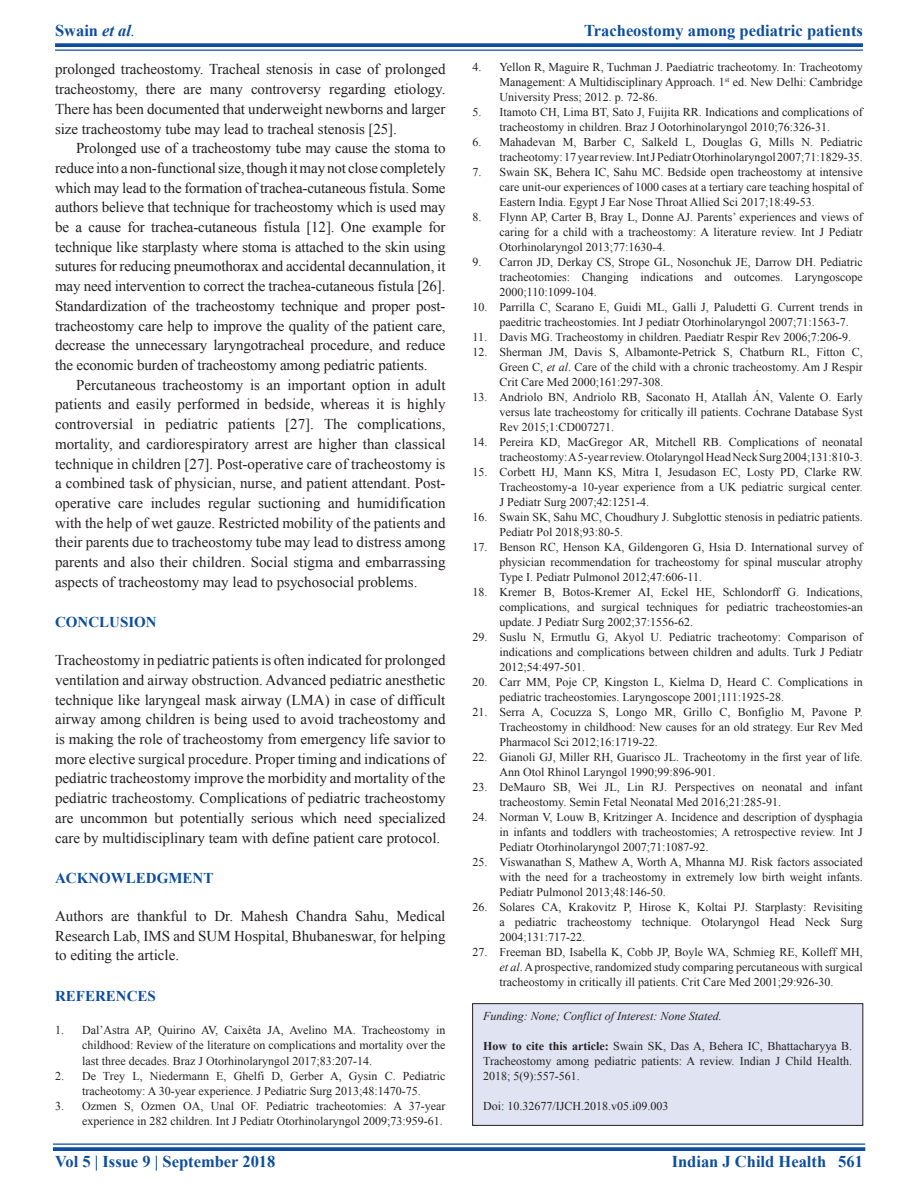
<style>
.page{position:relative;width:918px;height:1188px;background:#fff}
.page>*{position:absolute;margin:0;border:0;box-sizing:border-box;transform-origin:0 0}
.t1{font:700 16.5px "Times New Roman";color:#0d4da1}
.TX{font:15px/19.6px "Times New Roman";letter-spacing:-.005em;color:#231f20;text-align:justify}
.TXFL{font:15px/19.6px "Times New Roman";color:#231f20;text-align:justify}
.t2{font:700 15px "Times New Roman";color:#0d4da1}
.REF{font:12px/15px "Times New Roman";color:#231f20;text-align:justify}
.SRC{font:12px/15px "Times New Roman";color:#231f20;text-align:justify}
.SRC-2{font:italic 12px "Times New Roman";color:#231f20}
.s1{font-style:italic}
.s2{font-weight:400;font-style:italic}
.s3{font-weight:700}
</style>
<div class="page">
<hr style="left:53px;top:1143px;width:812px;height:2px;background:#0d4da1">
<svg style="left:53px;top:1147px;width:812px;height:4px;background:#1b57a6"></svg>
<svg style="left:55px;top:43px;width:808px;height:4px;background:#1e59a7"></svg>
<hr style="left:55px;top:50px;width:808px;height:1px;background:#0d4da1">
<div style="left:473px;top:1004px;width:390px;height:121px;background:#e0e4f2"></div>
<h1 class="t1" style="left:55px;top:19px;width:82px">Swain <span class="s1">et al</span><span class="s2">.</span></h1>
<h1 class="t1" style="left:584px;top:19px;width:280px">Tracheostomy among pediatric patients</h1>
<p class="TX" style="left:55px;top:59px;width:392px">prolonged tracheostomy. Tracheal stenosis in case of prolonged tracheostomy, there are many controversy regarding etiology.<br>There has been documented that underweight newborns and larger size tracheostomy tube may lead to tracheal stenosis [25].</p>
<p class="TX" style="left:55px;top:138px;width:392px;text-indent:21px">Prolonged use of a tracheostomy tube may cause the stoma to reduce into a non-functional size, though it may not close completely which may lead to the formation of trachea-cutaneous fistula. Some authors believe that technique for tracheostomy which is used may be a cause for trachea-cutaneous fistula [12]. One example for technique like starplasty where stoma is attached to the skin using sutures for reducing pneumothorax and accidental decannulation, it may need intervention to correct the trachea-cutaneous fistula [26].<br>Standardization of the tracheostomy technique and proper post&shy;tracheostomy care help to improve the quality of the patient care, decrease the unnecessary laryngotracheal procedure, and reduce the economic burden of tracheostomy among pediatric patients.</p>
<p class="TX" style="left:55px;top:375px;width:392px;text-indent:21px">Percutaneous tracheostomy is an important option in adult patients and easily performed in bedside, whereas it is highly controversial in pediatric patients [27]. The complications, mortality, and cardiorespiratory arrest are higher than classical technique in children [27]. Post-operative care of tracheostomy is a combined task of physician, nurse, and patient attendant. Post&shy;operative care includes regular suctioning and humidification with the help of wet gauze. Restricted mobility of the patients and their parents due to tracheostomy tube may lead to distress among parents and also their children. Social stigma and embarrassing aspects of tracheostomy may lead to psychosocial problems.</p>
<h1 class="t2" style="left:55px;top:612px;width:103px">CONCLUSION</h1>
<p class="TXFL" style="left:55px;top:650px;width:392px">Tracheostomy in pediatric patients is often indicated for prolonged ventilation and airway obstruction. Advanced pediatric anesthetic technique like laryngeal mask airway (LMA) in case of difficult airway among children is being used to avoid tracheostomy and is making the role of tracheostomy from emergency life savior to more elective surgical procedure. Proper timing and indications of pediatric tracheostomy improve the morbidity and mortality of the pediatric tracheostomy. Complications of pediatric tracheostomy are uncommon but potentially serious which need specialized care by multidisciplinary team with define patient care protocol.</p>
<h1 class="t2" style="left:55px;top:868px;width:160px">ACKNOWLEDGMENT</h1>
<p class="TXFL" style="left:55px;top:906px;width:392px">Authors are thankful to Dr. Mahesh Chandra Sahu, Medical Research Lab, IMS and SUM Hospital, Bhubaneswar, for helping to editing the article.</p>
<h1 class="t2" style="left:55px;top:986px;width:102px">REFERENCES</h1>
<p class="REF" style="left:82px;top:1022px;width:365px;text-indent:-27px">1. Dal’Astra AP, Quirino AV, Caixêta JA, Avelino MA. Tracheostomy in childhood: Review of the literature on complications and mortality over the last three decades. Braz J Otorhinolaryngol 2017;83:207-14.</p>
<p class="REF" style="left:55px;top:1068px;width:392px;text-align:center">2. De Trey L, Niedermann E, Ghelfi D, Gerber A, Gysin C. Pediatric tracheotomy: A 30-year experience. J Pediatric Surg 2013;48:1470-75.</p>
<p class="REF" style="left:55px;top:1099px;width:392px;text-align:right">3. Ozmen S, Ozmen OA, Unal OF. Pediatric tracheotomies: A 37-year experience in 282 children. Int J Pediatr Otorhinolaryngol 2009;73:959-61.</p>
<p class="REF" style="left:500px;top:59px;width:365px;text-indent:-27px">4. Yellon R, Maguire R, Tuchman J. Paediatric tracheotomy. In: Tracheotomy Management: A Multidisciplinary Approach. 1<sup>st</sup> ed. New Delhi: Cambridge University Press; 2012. p. 72-86.</p>
<p class="REF" style="left:472px;top:104px;width:392px;text-align:center">5. Itamoto CH, Lima BT, Sato J, Fuijita RR. Indications and complications of tracheostomy in children. Braz J Ootorhinolaryngol 2010;76:326-31.</p>
<p class="REF" style="left:472px;top:134px;width:392px;text-align:right">6. Mahadevan M, Barber C, Salkeld L, Douglas G, Mills N. Pediatric tracheotomy: 17year review. Int J Pediatr Otorhinolaryngol 2007;71:1829-35.</p>
<p class="REF" style="left:500px;top:164px;width:365px;text-indent:-27px">7. Swain SK, Behera IC, Sahu MC. Bedside open tracheostomy at intensive care unit-our experiences of 1000 cases at a tertiary care teaching hospital of Eastern India. Egypt J Ear Nose Throat Allied Sci 2017;18:49-53.</p>
<p class="REF" style="left:500px;top:209px;width:365px;text-indent:-27px">8. Flynn AP, Carter B, Bray L, Donne AJ. Parents’ experiences and views of caring for a child with a tracheostomy: A literature review. Int J Pediatr Otorhinolaryngol 2013;77:1630-4.</p>
<p class="REF" style="left:500px;top:254px;width:365px;text-indent:-27px">9. Carron JD, Derkay CS, Strope GL, Nosonchuk JE, Darrow DH. Pediatric tracheotomies: Changing indications and outcomes. Laryngoscope 2000;110:1099-104.</p>
<p class="REF" style="left:500px;top:299px;width:365px;text-indent:-27px">10. Parrilla C, Scarano E, Guidi ML, Galli J, Paludetti G. Current trends in paeditric tracheostomies. Int J pediatr Otorhinolaryngol 2007;71:1563-7.</p>
<p class="REF" style="left:472px;top:329px;width:380px">11. Davis MG. Tracheostomy in children. Paediatr Respir Rev 2006;7:206-9.</p>
<p class="REF" style="left:500px;top:344px;width:365px;text-indent:-27px">12. Sherman JM, Davis S, Albamonte-Petrick S, Chatburn RL, Fitton C, Green C, <span class="s1">et al</span>. Care of the child with a chronic tracheostomy. Am J Respir Crit Care Med 2000;161:297-308.</p>
<p class="REF" style="left:500px;top:389px;width:365px;text-indent:-27px">13. Andriolo BN, Andriolo RB, Saconato H, Atallah ÁN, Valente O. Early versus late tracheostomy for critically ill patients. Cochrane Database Syst Rev 2015;1:CD007271.</p>
<p class="REF" style="left:472px;top:434px;width:392px;text-align:right">14. Pereira KD, MacGregor AR, Mitchell RB. Complications of neonatal tracheostomy: A5-year review. Otolaryngol Head Neck Surg 2004;131:810-3.</p>
<p class="REF" style="left:500px;top:464px;width:365px;text-indent:-27px">15. Corbett HJ, Mann KS, Mitra I, Jesudason EC, Losty PD, Clarke RW.<br>Tracheostomy-a 10-year experience from a UK pediatric surgical center.<br>J Pediatr Surg 2007;42:1251-4.</p>
<p class="REF" style="left:500px;top:509px;width:365px;text-indent:-27px">16. Swain SK, Sahu MC, Choudhury J. Subglottic stenosis in pediatric patients.<br>Pediatr Pol 2018;93:80-5.</p>
<p class="REF" style="left:500px;top:539px;width:365px;text-indent:-27px">17. Benson RC, Henson KA, Gildengoren G, Hsia D. International survey of physician recommendation for tracheostomy for spinal muscular atrophy Type I. Pediatr Pulmonol 2012;47:606-11.</p>
<p class="REF" style="left:500px;top:584px;width:365px;text-indent:-27px">18. Kremer B, Botos-Kremer AI, Eckel HE, Schlondorff G. Indications, complications, and surgical techniques for pediatric tracheostomies-an update. J Pediatr Surg 2002;37:1556-62.</p>
<p class="REF" style="left:500px;top:629px;width:365px;text-indent:-27px">29. Suslu N, Ermutlu G, Akyol U. Pediatric tracheotomy: Comparison of indications and complications between children and adults. Turk J Pediatr 2012;54:497-501.</p>
<p class="REF" style="left:500px;top:674px;width:365px;text-indent:-27px">20. Carr MM, Poje CP, Kingston L, Kielma D, Heard C. Complications in pediatric tracheostomies. Laryngoscope 2001;111:1925-28.</p>
<p class="REF" style="left:500px;top:704px;width:365px;text-indent:-27px">21. Serra A, Cocuzza S, Longo MR, Grillo C, Bonfiglio M, Pavone P.<br>Tracheostomy in childhood: New causes for an old strategy. Eur Rev Med Pharmacol Sci 2012;16:1719-22.</p>
<p class="REF" style="left:500px;top:749px;width:365px;text-indent:-27px">22. Gianoli GJ, Miller RH, Guarisco JL. Tracheotomy in the first year of life.<br>Ann Otol Rhinol Laryngol 1990;99:896-901.</p>
<p class="REF" style="left:500px;top:779px;width:365px;text-indent:-27px">23. DeMauro SB, Wei JL, Lin RJ. Perspectives on neonatal and infant tracheostomy. Semin Fetal Neonatal Med 2016;21:285-91.</p>
<p class="REF" style="left:500px;top:809px;width:365px;text-indent:-27px">24. Norman V, Louw B, Kritzinger A. Incidence and description of dysphagia in infants and toddlers with tracheostomies; A retrospective review. Int J Pediatr Otorhinolaryngol 2007;71:1087-92.</p>
<p class="REF" style="left:500px;top:854px;width:365px;text-indent:-27px">25. Viswanathan S, Mathew A, Worth A, Mhanna MJ. Risk factors associated with the need for a tracheostomy in extremely low birth weight infants.<br>Pediatr Pulmonol 2013;48:146-50.</p>
<p class="REF" style="left:500px;top:899px;width:365px;text-indent:-27px">26. Solares CA, Krakovitz P, Hirose K, Koltai PJ. Starplasty: Revisiting a pediatric tracheostomy technique. Otolaryngol Head Neck Surg 2004;131:717-22.</p>
<p class="REF" style="left:500px;top:944px;width:365px;text-indent:-27px">27. Freeman BD, Isabella K, Cobb JP, Boyle WA, Schmieg RE, Kolleff MH, <span class="s1">et al</span>. Aprospective, randomized study comparing percutaneous with surgical tracheostomy in critically ill patients. Crit Care Med 2001;29:926-30.</p>
<p class="SRC-2" style="left:483px;top:1008px;width:240px">Funding: None; Conflict of Interest: None Stated.</p>
<p class="SRC" style="left:483px;top:1039px;width:370px"><span class="s3">How to cite this article:</span> Swain SK, Das A, Behera IC, Bhattacharyya B.<br>Tracheostomy among pediatric patients: A review. Indian J Child Health.<br>2018; 5(9):557-561.</p>
<p class="SRC" style="left:483px;top:1099px;width:187px">Doi: 10.32677/IJCH.2018.v05.i09.003</p>
<h1 class="t1" style="left:55px;top:1150px;width:222px">Vol 5 | Issue 9 | September 2018</h1>
<h1 class="t1" style="left:672px;top:1150px;width:193px">Indian J Child Health 561</h1>
</div>
